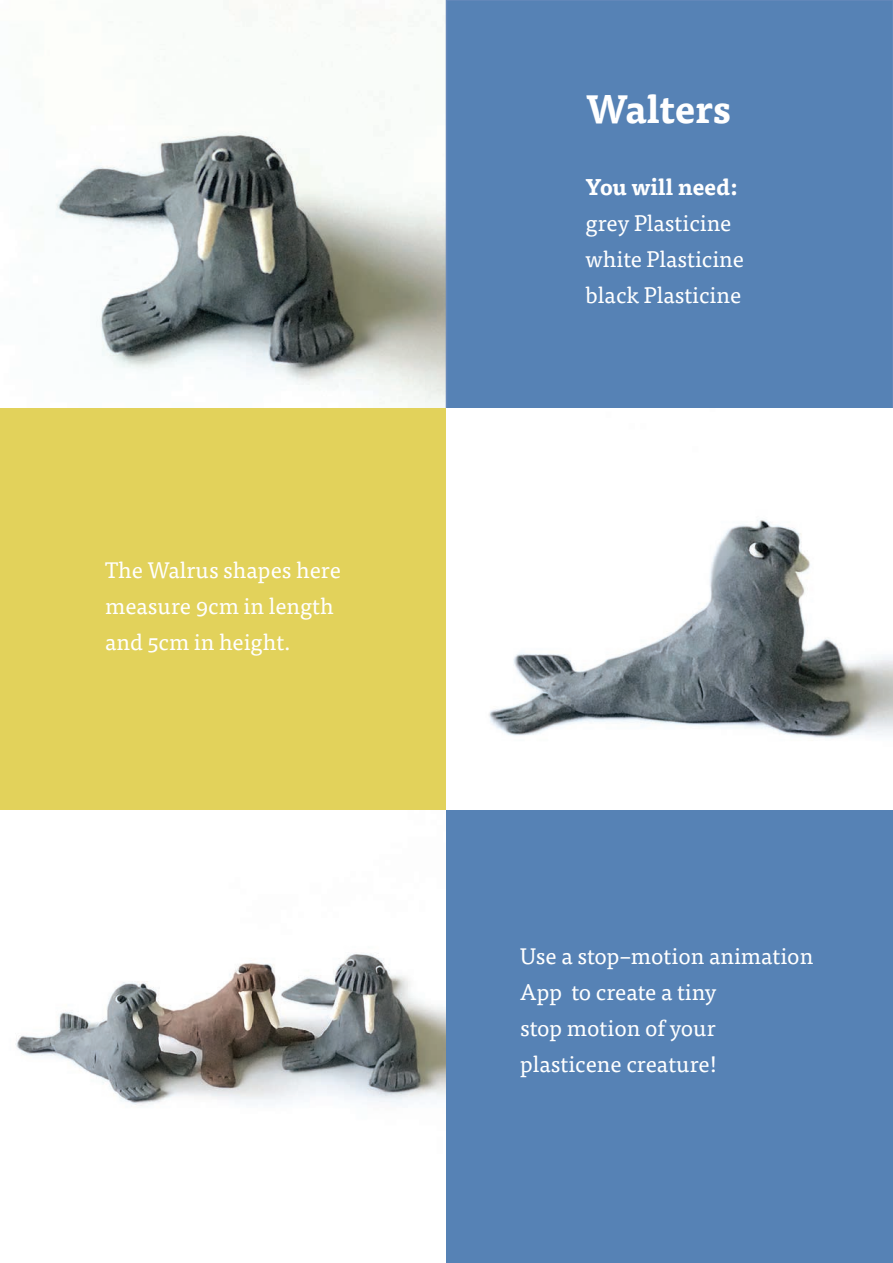
<style>
.page{position:relative;width:893px;height:1263px;background:#fff}
.page>*{position:absolute;margin:0;border:0;box-sizing:border-box;transform-origin:0 0}
.t1{font:700 39px "Tisa OT";color:#fff}
.t2{font:22.5px/36px "Tisa OT";color:#fff}
.t3{font:700 22.5px "Tisa OT";color:#fff}
</style>
<div class="page">
<img style="left:55px;top:0;width:391px;height:408px">
<div style="left:446px;top:0;width:447px;height:446px;background:#5682b5"></div>
<div style="left:0;top:408px;width:446px;height:447px;background:#e2d25b"></div>
<img style="left:446px;top:408px;width:447px;height:330px">
<img style="left:0;top:810px;width:446px;height:295px">
<div style="left:446px;top:810px;width:447px;height:453px;background:#5682b5"></div>
<p class="t2" style="left:105px;top:553px;width:237px">The Walrus shapes here measure 9cm in length and 5cm in height.</p>
<h1 class="t1" style="left:586px;top:84px;width:147px">Walters</h1>
<p class="t3" style="left:586px;top:173px;width:154px">You will need:</p>
<p class="t2" style="left:586px;top:205px;width:160px">grey Plasticine white Plasticine black Plasticine</p>
<p class="t2" style="left:520px;top:938px;width:295px">Use a stop–motion animation<br>App to create a tiny<br>stop motion of your plasticene creature!</p>
</div>
